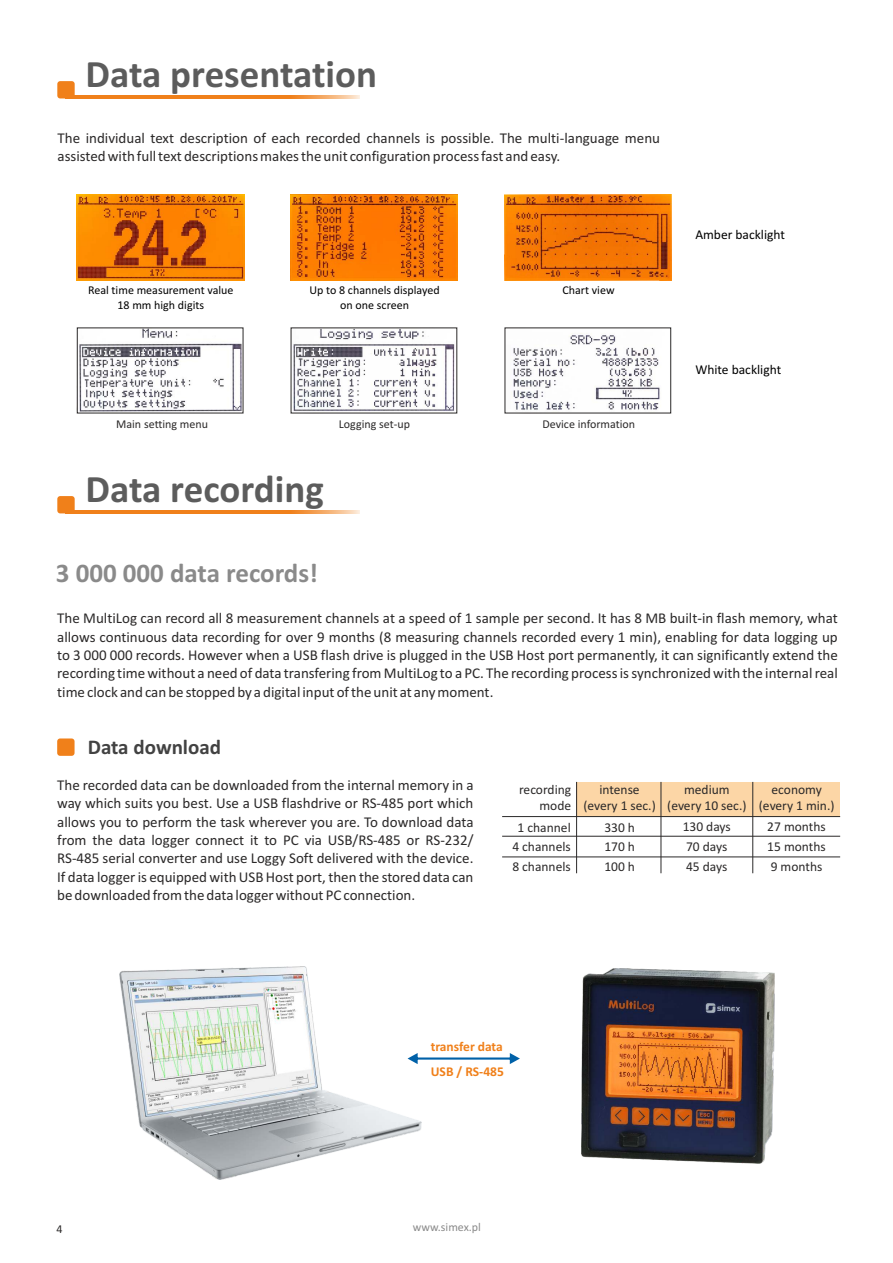
<style>
.page{position:relative;width:893px;height:1263px;background:#fff}
.page>*{position:absolute;margin:0;border:0;box-sizing:border-box;transform-origin:0 0}
.t1{font:700 39px "Calibri";color:#5c5c5c}
.t2{font:700 27px "Calibri";color:#8a8a8a}
.t3{font:700 21px "Calibri";color:#424242}
.t4{font:15px/18.3px "Calibri";color:#2b2929;text-align:justify}
.t5{font:13.5px/19.8px "Calibri";color:#2b2929;text-align:center}
.t6{font:13.5px "Calibri";color:#000}
.t7{font:700 13.5px/25.2px "Calibri";color:#f0801a}
.t8{font:12px/14.7px "Calibri";color:#000;text-align:center}
.t9{font:12px "Calibri";color:#2b2929}
.t10{font:12px "Calibri";color:#8a8a8a}
</style>
<div class="page">
<img style="left:505px;top:328px;width:167px;height:86px">
<img style="left:291px;top:328px;width:167px;height:86px">
<img style="left:77px;top:328px;width:167px;height:86px">
<hr style="left:65px;top:510px;width:295px;height:3px;background:#f0801a">
<div style="left:57px;top:496px;width:18px;height:17px;background:#f0801a;border-radius:3px"></div>
<hr style="left:65px;top:95px;width:295px;height:3px;background:#f0801a">
<div style="left:57px;top:81px;width:18px;height:17px;background:#f0801a;border-radius:3px"></div>
<div style="left:57px;top:738px;width:18px;height:18px;background:#f0801a;border-radius:3px"></div>
<div style="left:577px;top:782px;width:263px;height:34px;background:#fcd6a6"></div>
<hr style="left:502px;top:836px;width:338px;height:1px;background:#2b2929">
<hr style="left:576px;top:782px;width:1px;height:91px;background:#2b2929">
<hr style="left:502px;top:857px;width:338px;height:1px;background:#2b2929">
<hr style="left:661px;top:782px;width:1px;height:91px;background:#2b2929">
<hr style="left:752px;top:782px;width:1px;height:91px;background:#2b2929">
<hr style="left:502px;top:816px;width:338px;height:1px;background:#2b2929">
<img style="left:119px;top:966px;width:303px;height:213px">
<svg style="left:408px;top:1053px;width:112px;height:11px"></svg>
<img style="left:581px;top:968px;width:193px;height:195px">
<img style="left:505px;top:194px;width:167px;height:86px">
<img style="left:77px;top:194px;width:167px;height:86px">
<img style="left:291px;top:194px;width:167px;height:86px">
<h1 class="t1" style="left:86px;top:58px;width:293px">Data presentation</h1>
<p class="t4" style="left:58px;top:130px;width:604px">The individual text description of each recorded channels is possible. The multi-language menu assisted with full text descriptions makes the unit configuration process fast and easy.</p>
<p class="t8" style="left:88px;top:284px;width:147px">Real time measurement value<br>18 mm high digits</p>
<p class="t9" style="left:116px;top:419px;width:93px">Main setting menu</p>
<p class="t8" style="left:309px;top:284px;width:132px">Up to 8 channels displayed on one screen</p>
<p class="t9" style="left:339px;top:419px;width:73px">Logging set-up</p>
<h1 class="t1" style="left:86px;top:473px;width:240px">Data recording</h1>
<h2 class="t2" style="left:56px;top:561px;width:264px">3 000 000 data records!</h2>
<p class="t8" style="left:562px;top:284px;width:54px">Chart view</p>
<p class="t9" style="left:542px;top:419px;width:94px">Device information</p>
<p class="t6" style="left:695px;top:229px;width:91px">Amber backlight</p>
<p class="t6" style="left:695px;top:364px;width:87px">White backlight</p>
<p class="t4" style="left:57px;top:611px;width:782px">The MultiLog can record all 8 measurement channels at a speed of 1 sample per second. It has 8 MB built-in flash memory, what allows continuous data recording for over 9 months (8 measuring channels recorded every 1 min), enabling for data logging up to 3 000 000 records. However when a USB flash drive is plugged in the USB Host port permanently, it can significantly extend the recording time without a need of data transfering from MultiLog to a PC.The recording process is synchronized with the internal real time clock and can be stopped by a digital input of the unit at any moment.</p>
<h3 class="t3" style="left:88px;top:738px;width:135px">Data download</h3>
<p class="t4" style="left:57px;top:777px;width:418px">The recorded data can be downloaded from the internal memory in a way which suits you best. Use a USB flashdrive or RS-485 port which allows you to perform the task wherever you are. To download data from the data logger connect it to PC via USB/RS-485 or RS-232/ RS-485 serial converter and use Loggy Soft delivered with the device.<br>If data logger is equipped with USB Host port, then the stored data can be downloaded from the data logger without PC connection.</p>
<p class="t5" style="left:519px;top:782px;width:54px;line-height:16.5px;text-align:right">recording mode</p>
<p class="t5" style="left:583px;top:782px;width:74px;line-height:16.5px">intense (every 1 sec.)</p>
<p class="t5" style="left:667px;top:782px;width:81px;line-height:16.5px">medium (every 10 sec.)</p>
<p class="t5" style="left:759px;top:782px;width:77px;line-height:16.5px">economy (every 1 min.)</p>
<p class="t5" style="left:512px;top:818px;width:60px">1 channel<br>4 channels<br>8 channels</p>
<p class="t5" style="left:604px;top:818px;width:32px;text-align:justify">330 h 170 h 100 h</p>
<p class="t5" style="left:683px;top:818px;width:50px;text-align:left">130 days<br>70 days<br>45 days</p>
<p class="t5" style="left:767px;top:818px;width:60px;text-align:justify">27 months 15 months 9 months</p>
<p class="t7" style="left:431px;top:1035px;width:75px">transfer data<br>USB / RS-485</p>
<p class="t9" style="left:56px;top:1223px;width:8px">4</p>
<p class="t10" style="left:413px;top:1221px;width:70px">www.simex.pl</p>
</div>
